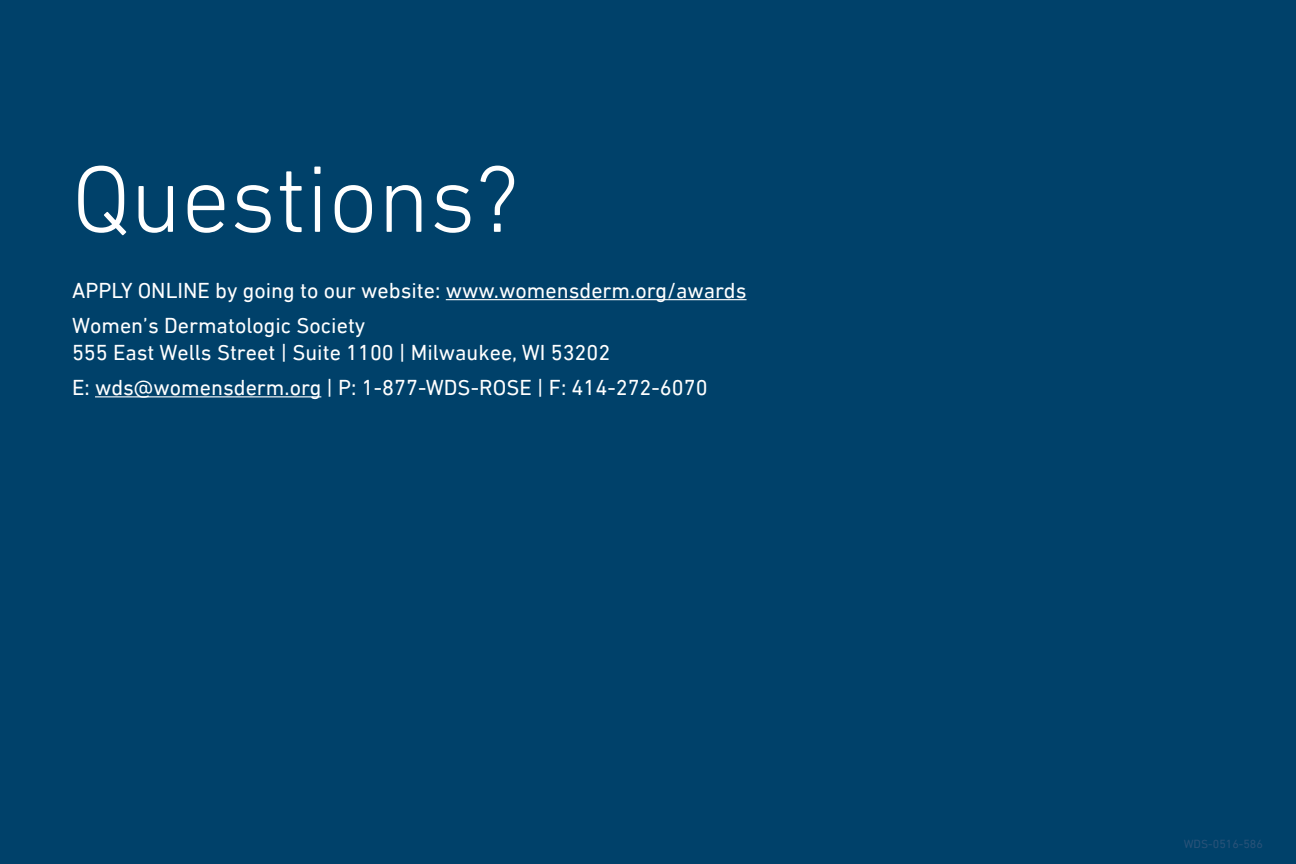
<style>
.page{position:relative;width:1296px;height:864px;background:#00416a}
.page>*{position:absolute;margin:0;border:0;box-sizing:border-box;transform-origin:0 0}
.Heading_1{font:300 96px "DIN Next LT Pro";color:#fff}
.body{font:22px/26.4px "DIN Next LT Pro";color:#fff}
.t1{font:12px "DIN Next LT Pro";color:#295278}
</style>
<div class="page">
<hr style="left:446px;top:299px;width:301px;height:1px;background:#fff">
<hr style="left:95px;top:396px;width:226px;height:1px;background:#fff">
<p class="Heading_1" style="left:72px;top:144px;width:448px">Questions?</p>
<p class="body" style="left:72px;top:277px;width:676px">APPLY ONLINE by going to our website: www.womensderm.org/awards</p>
<p class="body" style="left:72px;top:312px;width:540px">Women’s Dermatologic Society<br>555 East Wells Street | Suite 1100 | Milwaukee, WI 53202</p>
<p class="body" style="left:72px;top:374px;width:637px">E: wds@womensderm.org | P: 1-877-WDS-ROSE | F: 414-272-6070</p>
<p class="t1" style="left:1184px;top:837px;width:81px">WDS-0516-586</p>
</div>
